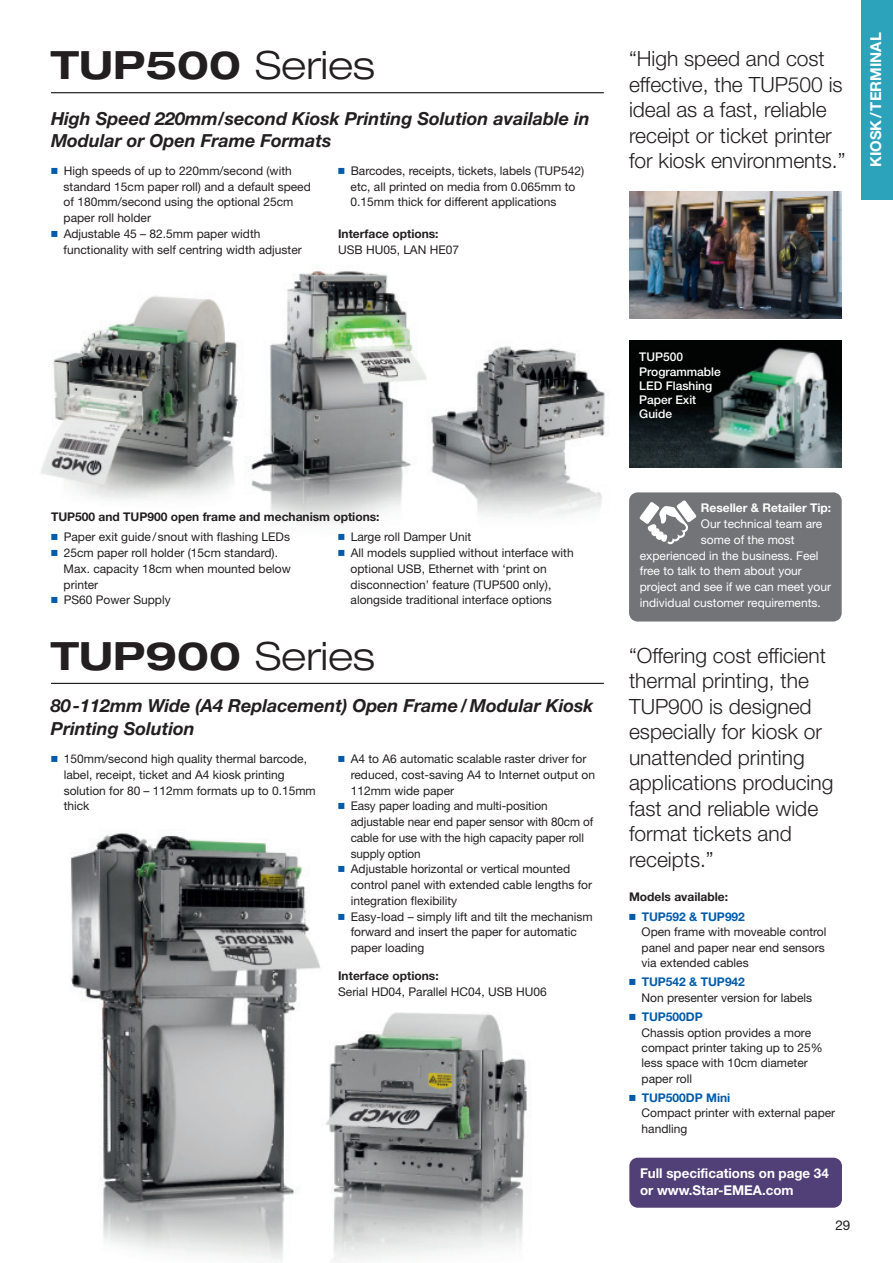
<style>
.page{position:relative;width:893px;height:1263px;background:#fff}
.page>*{position:absolute;margin:0;border:0;box-sizing:border-box;transform-origin:0 0}
.t1{font:700 expanded 39px "Helvetica Neue";color:#231f20}
.t2{font:300 21px/25.5px "Helvetica Neue";color:#231f20}
.t3{font:italic 700 18px/22.5px "Helvetica Neue";color:#231f20}
.t4{font:700 15px "Helvetica Neue";color:#fff}
.t5{font:700 13.5px/17.2px "Helvetica Neue";color:#fff}
.t6{font:13.5px "Helvetica Neue";color:#231f20}
.t7{font:12px/15.8px "Helvetica Neue";color:#231f20}
.t8{font:12px "Helvetica Neue";color:#fff}
.t9{font:700 12px "Helvetica Neue";color:#231f20}
.t10{font:500 12px/14.2px "Helvetica Neue";color:#fff}
.t11{font:700 12px "Helvetica Neue";color:#fff}
.s1{font-weight:300}
.s2{font-family:"Universal Newswith Comm Pi";color:#015aaa}
.s3{font-weight:700;color:#015aaa}
</style>
<div class="page">
<img style="left:40px;top:270px;width:568px;height:253px">
<img style="left:70px;top:833px;width:458px;height:430px">
<div style="left:629px;top:492px;width:213px;height:129px;background:#727477"></div>
<img style="left:629px;top:191px;width:213px;height:127px">
<hr style="left:51px;top:92px;width:553px;height:1px;background:#231f20">
<hr style="left:51px;top:683px;width:553px;height:1px;background:#231f20">
<div style="left:861px;top:0;width:32px;height:200px;background:#2da3bb"></div>
<img style="left:629px;top:341px;width:213px;height:127px">
<div style="left:629px;top:1158px;width:213px;height:50px;background:#513f77"></div>
<h1 class="t1" style="left:51px;top:51px;width:325px">TUP500 <span class="s1">Series</span></h1>
<h3 class="t3" style="left:51px;top:109px;width:540px">High Speed 220mm/second Kiosk Printing Solution available in<br>Modular or Open Frame Formats</h3>
<p class="t7" style="left:64px;top:164px;width:249px;text-indent:-13px"><span class="s2">-</span> High speeds of up to 220mm/second (with standard 15cm paper roll) and a default speed of 180mm/second using the optional 25cm paper roll holder</p>
<p class="t7" style="left:64px;top:227px;width:240px;text-indent:-13px"><span class="s2">-</span> Adjustable 45 – 82.5mm paper width functionality with self centring width adjuster</p>
<p class="t7" style="left:351px;top:164px;width:235px;text-indent:-13px"><span class="s2">-</span> Barcodes, receipts, tickets, labels (TUP542) etc, all printed on media from 0.065mm to<br>0.15mm thick for different applications</p>
<p class="t9" style="left:338px;top:229px;width:102px">Interface options:</p>
<p class="t7" style="left:338px;top:243px;width:122px">USB HU05, LAN HE07</p>
<h2 class="t2" style="left:629px;top:48px;width:218px">“High speed and cost effective, the TUP500 is ideal as a fast, reliable receipt or ticket printer for kiosk environments.”</h2>
<p class="t4" style="left:871px;top:167px;width:136px;rotate:-90deg">KIOSK / TERMINAL</p>
<p class="t9" style="left:51px;top:513px;width:330px">TUP500 and TUP900 open frame and mechanism options:</p>
<p class="t7" style="left:51px;top:530px;width:241px"><span class="s2">-</span> Paper exit guide / snout with flashing LEDs</p>
<p class="t7" style="left:64px;top:546px;width:229px;text-indent:-13px"><span class="s2">-</span> 25cm paper roll holder (15cm standard).<br>Max. capacity 18cm when mounted below printer</p>
<p class="t7" style="left:51px;top:593px;width:121px"><span class="s2">-</span> PS60 Power Supply</p>
<p class="t7" style="left:338px;top:530px;width:135px"><span class="s2">-</span> Large roll Damper Unit</p>
<p class="t7" style="left:351px;top:546px;width:225px;text-indent:-13px"><span class="s2">-</span> All models supplied without interface with optional USB, Ethernet with ‘print on disconnection’ feature (TUP500 only), alongside traditional interface options</p>
<h1 class="t1" style="left:51px;top:642px;width:325px">TUP900 <span class="s1">Series</span></h1>
<h3 class="t3" style="left:51px;top:696px;width:544px">80-112mm Wide (A4 Replacement) Open Frame / Modular Kiosk<br>Printing Solution</h3>
<p class="t7" style="left:64px;top:752px;width:254px;text-indent:-13px"><span class="s2">-</span> 150mm/second high quality thermal barcode, label, receipt, ticket and A4 kiosk printing solution for 80 – 112mm formats up to 0.15mm thick</p>
<p class="t7" style="left:351px;top:752px;width:246px;text-indent:-13px"><span class="s2">-</span> A4 to A6 automatic scalable raster driver for reduced, cost-saving A4 to Internet output on<br>112mm wide paper</p>
<p class="t7" style="left:351px;top:799px;width:244px;text-indent:-13px"><span class="s2">-</span> Easy paper loading and multi-position adjustable near end paper sensor with 80cm of cable for use with the high capacity paper roll supply option</p>
<p class="t7" style="left:351px;top:862px;width:243px;text-indent:-13px"><span class="s2">-</span> Adjustable horizontal or vertical mounted control panel with extended cable lengths for integration flexibility</p>
<p class="t7" style="left:351px;top:910px;width:244px;text-indent:-13px"><span class="s2">-</span> Easy-load – simply lift and tilt the mechanism forward and insert the paper for automatic paper loading</p>
<p class="t9" style="left:338px;top:971px;width:102px">Interface options:</p>
<p class="t7" style="left:338px;top:985px;width:210px">Serial HD04, Parallel HC04, USB HU06</p>
<p class="t10" style="left:639px;top:351px;width:83px">TUP500<br>Programmable<br>LED Flashing<br>Paper Exit<br>Guide</p>
<p class="t11" style="left:701px;top:504px;width:132px">Reseller &amp; Retailer Tip:</p>
<p class="t8" style="left:701px;top:519px;width:123px">Our technical team are</p>
<p class="t8" style="left:701px;top:535px;width:95px">some of the most</p>
<p class="t8" style="left:640px;top:551px;width:180px">experienced in the business. Feel</p>
<p class="t8" style="left:640px;top:567px;width:164px">free to talk to them about your</p>
<p class="t8" style="left:640px;top:582px;width:193px">project and see if we can meet your</p>
<p class="t8" style="left:640px;top:598px;width:183px">individual customer requirements.</p>
<h2 class="t2" style="left:629px;top:644px;width:206px">“Offering cost efficient thermal printing, the<br>TUP900 is designed especially for kiosk or unattended printing applications producing fast and reliable wide format tickets and receipts.”</h2>
<p class="t9" style="left:629px;top:893px;width:100px">Models available:</p>
<p class="t7" style="left:642px;top:910px;width:186px;line-height:15.3px;text-indent:-13px"><span class="s2">-</span> <span class="s3">TUP592 &amp; TUP992<br></span>Open frame with moveable control panel and paper near end sensors via extended cables</p>
<p class="t7" style="left:642px;top:976px;width:172px;line-height:15.3px;text-indent:-13px"><span class="s2">-</span> <span class="s3">TUP542 &amp; TUP942<br></span>Non presenter version for labels</p>
<p class="t7" style="left:642px;top:1010px;width:183px;line-height:15.3px;text-indent:-13px"><span class="s2">-</span> <span class="s3">TUP500DP<br></span>Chassis option provides a more compact printer taking up to 25% less space with 10cm diameter paper roll</p>
<p class="t7" style="left:642px;top:1091px;width:195px;line-height:15.3px;text-indent:-13px"><span class="s2">-</span> <span class="s3">TUP500DP Mini<br></span>Compact printer with external paper handling</p>
<p class="t5" style="left:640px;top:1165px;width:190px">Full specifications on page 34 or www.Star-EMEA.com</p>
<p class="t6" style="left:835px;top:1220px;width:16px">29</p>
</div>
